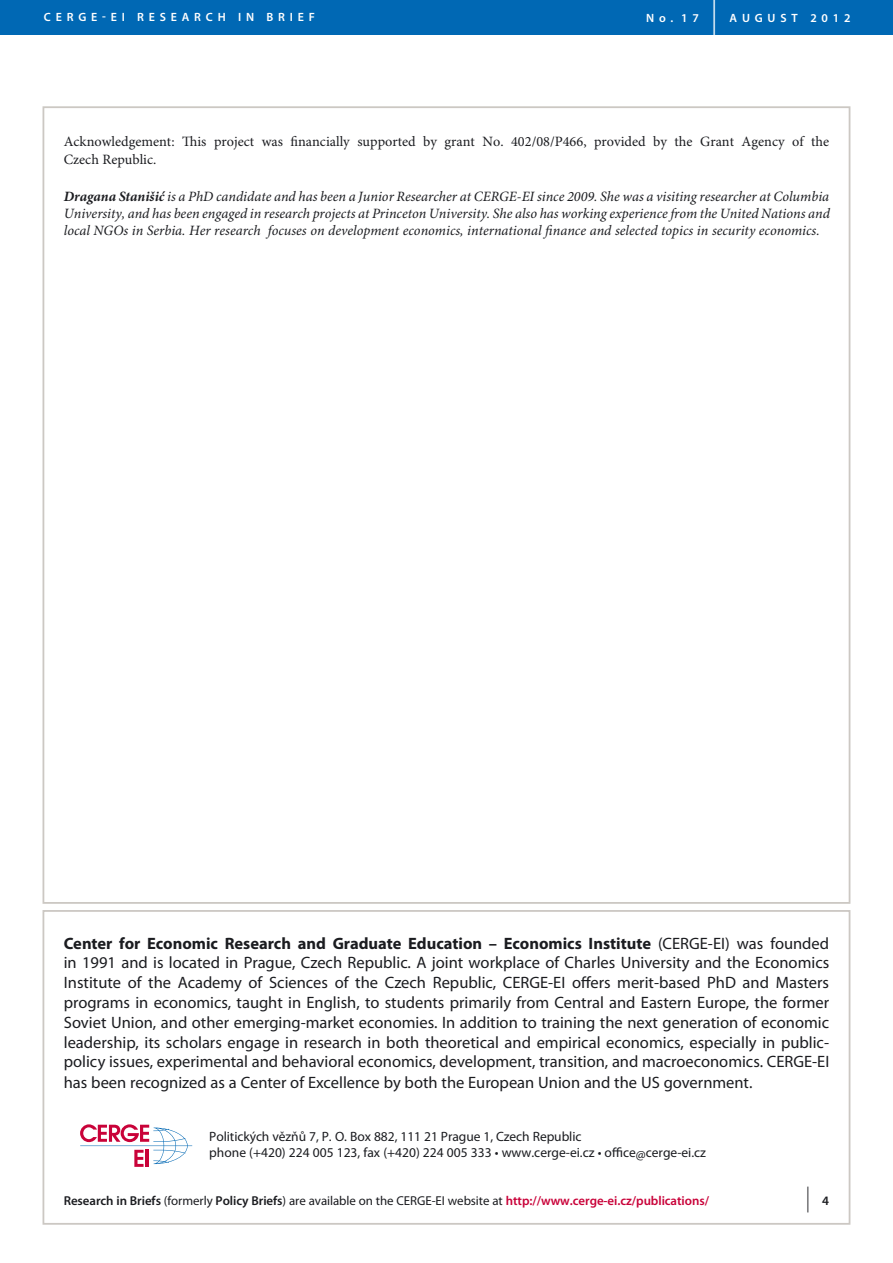
<style>
.page{position:relative;width:893px;height:1263px;background:#fff}
.page>*{position:absolute;margin:0;border:0;box-sizing:border-box;transform-origin:0 0}
.t1{font:300 60px "Myriad Pro";color:#fff;scale:.5 1}
.t2{font:25.8px "Myriad Pro";color:#1b1c20;scale:.5 1}
.t3{font:16.5px/20px "Myriad Pro";color:#1b1c20;text-align:justify}
.t4{font:italic 14.25px/17.1px "Minion Pro";color:#1b1c20;text-align:justify}
.t5{font:14.25px/17.1px "Minion Pro";color:#1b1c20}
.t6{font:13.5px/16.2px "Myriad Pro";color:#1b1c20}
.t7{font:12.9px "Myriad Pro";letter-spacing:-.005em;color:#1b1c20}
.t8{font:600 12px "Myriad Pro";letter-spacing:.4em;color:#fff}
.s1{font-weight:700}
.s2{font-weight:600}
.s3{font-weight:600;color:#c90239}
.s4{font-weight:600;font-size:12.9px}
</style>
<div class="page">
<div style="left:0;top:0;width:893px;height:34px;background:#0068b4"></div>
<div style="left:43px;top:910px;width:807px;height:315px;background:#fff;border:2px solid #ccc8c3"></div>
<div style="left:43px;top:106px;width:807px;height:798px;background:#fff;border:2px solid #ccc8c3"></div>
<svg style="left:80px;top:1124px;width:112px;height:43px"></svg>
<p class="t8" style="left:44px;top:11px;width:150px">Cer ge-EI Researc</p>
<p class="t8" style="left:218px;top:11px;width:29px">h in</p>
<p class="t8" style="left:267px;top:11px;width:10px">bri</p>
<p class="t8" style="left:298px;top:11px;width:19px">e f</p>
<p class="t8" style="left:646px;top:11px;width:54px">No. 17</p>
<h1 class="t1" style="left:711px;top:-31px;width:14px">|</h1>
<p class="t8" style="left:730px;top:11px;width:122px">a ugust 2012</p>
<p class="t5" style="left:64px;top:134px;width:767px">Acknowledgement: This project was financially supported by grant No. 402/08/P466, provided by the Grant Agency of the<br>Czech Republic.</p>
<p class="t4" style="left:64px;top:189px;width:768px"><span class="s1">Dragana Stanišić</span> is a PhD candidate and has been a Junior Researcher at CERGE-EI since 2009. She was a visiting researcher at Columbia University, and has been engaged in research projects at Princeton University. She also has working experience from the United Nations and local NGOs in Serbia. Her research focuses on development economics, international finance and selected topics in security economics.</p>
<p class="t3" style="left:64px;top:933px;width:767px"><span class="s1">Center for Economic Research and Graduate Education – Economics Institute</span> (CERGE‑EI) was founded in 1991 and is located in Prague, Czech Republic. A joint workplace of Charles University and the Economics Institute of the Academy of Sciences of the Czech Republic, CERGE‑EI offers merit-based PhD and Masters programs in economics, taught in English, to students primarily from Central and Eastern Europe, the former Soviet Union, and other emerging-market economies. In addition to training the next generation of economic leadership, its scholars engage in research in both theoretical and empirical economics, especially in public&shy;policy issues, experimental and behavioral economics, development, transition, and macroeconomics. CERGE‑EI has been recognized as a Center of Excellence by both the European Union and the US government.</p>
<p class="t6" style="left:209px;top:1129px;width:498px">Politických vězňů 7, P. O. Box 882, 111 21 Prague 1, Czech Republic<br>phone (+420) 224 005 123, fax (+420) 224 005 333 • www.cerge-ei.cz • office@cerge-ei.cz</p>
<p class="t7" style="left:64px;top:1193px;width:647px"><span class="s2">Research in Briefs</span> (formerly <span class="s2">Policy Briefs</span>) are available on the CERGE-EI website at <span class="s3">http://www.cerge-ei.cz/publications/</span></p>
<h2 class="t2" style="left:806px;top:1183px;width:47px">| <span class="s4">4</span></h2>
</div>
